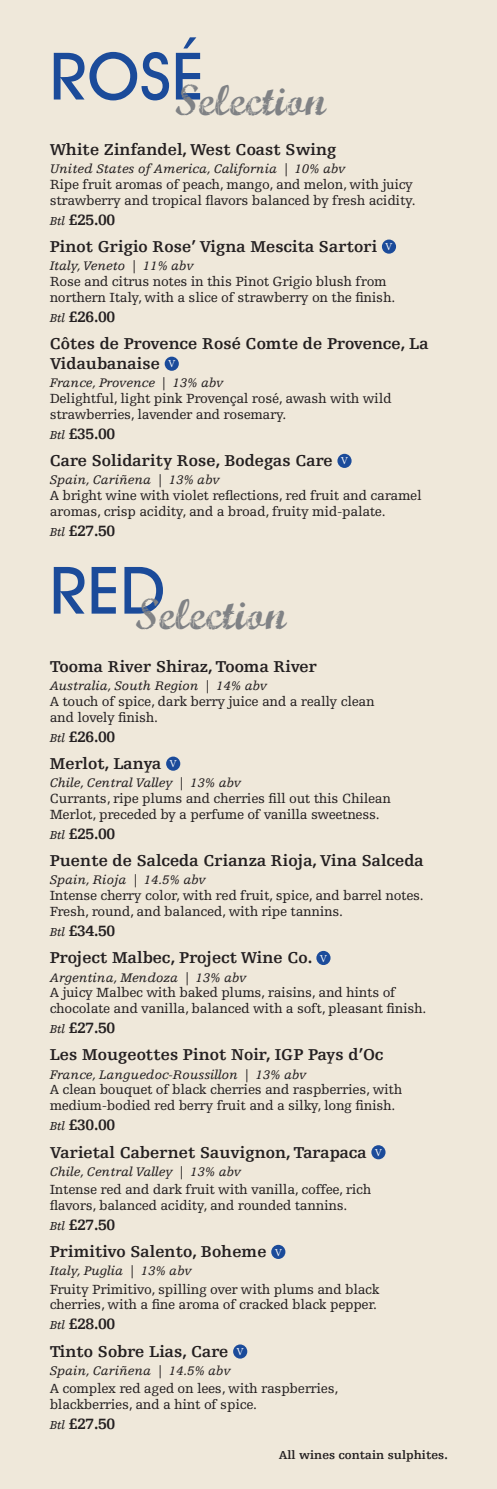
<style>
.page{position:relative;width:497px;height:1489px;background:#fff}
.page>*{position:absolute;margin:0;border:0;box-sizing:border-box;transform-origin:0 0}
.t1{font:43.57px "Marcelle Script";letter-spacing:.01em;color:#808285}
.t2{font:700 16.62px/19.9px "Egyptienne FLT Std";color:#231f20}
.t3{font:700 15.75px "Egyptienne FLT Std";letter-spacing:-.02em;color:#231f20}
.t4{font:14px/15.8px "Egyptienne FLT Std";letter-spacing:-.02em;color:#231f20}
.t5{font:italic 13.12px "Egyptienne FLT Std";color:#231f20}
.t6{font:700 12.25px "Egyptienne FLT Std";color:#231f20}
.s1{font-weight:400;font-style:italic;font-size:12.25px}
.s2{font-family:"Minion Pro";font-weight:400;font-size:10.67px;color:#fff}
</style>
<div class="page">
<div style="left:0;top:0;width:496px;height:1488px;background:#efe8da"></div>
<div style="left:381px;top:239px;width:14px;height:15px;background:#1b4b9a;border-radius:50%"></div>
<div style="left:164px;top:356px;width:15px;height:15px;background:#1b4b9a;border-radius:50%"></div>
<div style="left:337px;top:454px;width:14px;height:14px;background:#1b4b9a;border-radius:50%"></div>
<div style="left:166px;top:756px;width:14px;height:14px;background:#1b4b9a;border-radius:50%"></div>
<div style="left:316px;top:950px;width:14px;height:15px;background:#1b4b9a;border-radius:50%"></div>
<div style="left:371px;top:1145px;width:14px;height:14px;background:#1b4b9a;border-radius:50%"></div>
<div style="left:271px;top:1244px;width:14px;height:14px;background:#1b4b9a;border-radius:50%"></div>
<div style="left:233px;top:1344px;width:14px;height:14px;background:#1b4b9a;border-radius:50%"></div>
<h1 class="t1" style="left:50px;top:69px;width:278px"><sup>ROSÉ</sup>Selection</h1>
<p class="t2" style="left:50px;top:140px;width:288px">White Zinfandel, West Coast Swing</p>
<p class="t5" style="left:50px;top:161px;width:297px">United States of America, California | 10% abv</p>
<p class="t4" style="left:50px;top:176px;width:367px">Ripe fruit aromas of peach, mango, and melon, with juicy strawberry and tropical flavors balanced by fresh acidity.</p>
<p class="t3" style="left:50px;top:211px;width:67px"><span class="s1">Btl</span> £25.00</p>
<p class="t2" style="left:50px;top:237px;width:344px">Pinot Grigio Rose’ Vigna Mescita Sartori <span class="s2">V</span></p>
<p class="t5" style="left:50px;top:259px;width:145px">Italy, Veneto | 11% abv</p>
<p class="t4" style="left:50px;top:274px;width:346px">Rose and citrus notes in this Pinot Grigio blush from northern Italy, with a slice of strawberry on the finish.</p>
<p class="t3" style="left:50px;top:308px;width:67px"><span class="s1">Btl</span> £26.00</p>
<p class="t2" style="left:50px;top:334px;width:380px">Côtes de Provence Rosé Comte de Provence, La<br>Vidaubanaise <span class="s2">V</span></p>
<p class="t5" style="left:50px;top:376px;width:175px">France, Provence | 13% abv</p>
<p class="t4" style="left:50px;top:391px;width:343px">Delightful, light pink Provençal rosé, awash with wild strawberries, lavender and rosemary.</p>
<p class="t3" style="left:50px;top:425px;width:67px"><span class="s1">Btl</span> £35.00</p>
<p class="t2" style="left:50px;top:451px;width:300px">Care Solidarity Rose, Bodegas Care <span class="s2">V</span></p>
<p class="t5" style="left:50px;top:473px;width:171px">Spain, Cariñena | 13% abv</p>
<p class="t4" style="left:50px;top:488px;width:373px">A bright wine with violet reflections, red fruit and caramel aromas, crisp acidity, and a broad, fruity mid-palate.</p>
<p class="t3" style="left:50px;top:522px;width:67px"><span class="s1">Btl</span> £27.50</p>
<h1 class="t1" style="left:50px;top:583px;width:238px"><sup>RED</sup>Selection</h1>
<p class="t2" style="left:50px;top:656px;width:269px">Tooma River Shiraz, Tooma River</p>
<p class="t5" style="left:50px;top:678px;width:219px">Australia, South Region | 14% abv</p>
<p class="t4" style="left:50px;top:693px;width:326px">A touch of spice, dark berry juice and a really clean and lovely finish.</p>
<p class="t3" style="left:50px;top:727px;width:67px"><span class="s1">Btl</span> £26.00</p>
<p class="t2" style="left:50px;top:753px;width:129px">Merlot, Lanya <span class="s2">V</span></p>
<p class="t5" style="left:50px;top:775px;width:193px">Chile, Central Valley | 13% abv</p>
<p class="t4" style="left:50px;top:790px;width:342px">Currants, ripe plums and cherries fill out this Chilean<br>Merlot, preceded by a perfume of vanilla sweetness.</p>
<p class="t3" style="left:50px;top:824px;width:67px"><span class="s1">Btl</span> £25.00</p>
<p class="t2" style="left:50px;top:850px;width:375px">Puente de Salceda Crianza Rioja, Vina Salceda</p>
<p class="t5" style="left:50px;top:872px;width:157px">Spain, Rioja | 14.5% abv</p>
<p class="t4" style="left:50px;top:887px;width:375px">Intense cherry color, with red fruit, spice, and barrel notes.<br>Fresh, round, and balanced, with ripe tannins.</p>
<p class="t3" style="left:50px;top:922px;width:67px"><span class="s1">Btl</span> £34.50</p>
<p class="t2" style="left:50px;top:948px;width:279px">Project Malbec, Project Wine Co. <span class="s2">V</span></p>
<p class="t5" style="left:50px;top:970px;width:198px">Argentina, Mendoza | 13% abv</p>
<p class="t4" style="left:50px;top:984px;width:378px">A juicy Malbec with baked plums, raisins, and hints of chocolate and vanilla, balanced with a soft, pleasant finish.</p>
<p class="t3" style="left:50px;top:1019px;width:67px"><span class="s1">Btl</span> £27.50</p>
<p class="t2" style="left:50px;top:1045px;width:335px">Les Mougeottes Pinot Noir, IGP Pays d’Oc</p>
<p class="t5" style="left:50px;top:1067px;width:258px">France, Languedoc-Roussillon | 13% abv</p>
<p class="t4" style="left:50px;top:1082px;width:353px">A clean bouquet of black cherries and raspberries, with medium-bodied red berry fruit and a silky, long finish.</p>
<p class="t3" style="left:50px;top:1116px;width:67px"><span class="s1">Btl</span> £30.00</p>
<p class="t2" style="left:50px;top:1142px;width:333px">Varietal Cabernet Sauvignon, Tarapaca <span class="s2">V</span></p>
<p class="t5" style="left:50px;top:1164px;width:193px">Chile, Central Valley | 13% abv</p>
<p class="t4" style="left:50px;top:1181px;width:323px">Intense red and dark fruit with vanilla, coffee, rich flavors, balanced acidity, and rounded tannins.</p>
<p class="t3" style="left:50px;top:1215px;width:67px"><span class="s1">Btl</span> £27.50</p>
<p class="t2" style="left:50px;top:1241px;width:234px">Primitivo Salento, Boheme <span class="s2">V</span></p>
<p class="t5" style="left:50px;top:1263px;width:143px">Italy, Puglia | 13% abv</p>
<p class="t4" style="left:50px;top:1281px;width:331px">Fruity Primitivo, spilling over with plums and black cherries, with a fine aroma of cracked black pepper.</p>
<p class="t3" style="left:50px;top:1315px;width:67px"><span class="s1">Btl</span> £28.00</p>
<p class="t2" style="left:50px;top:1341px;width:195px">Tinto Sobre Lias, Care <span class="s2">V</span></p>
<p class="t5" style="left:50px;top:1363px;width:182px">Spain, Cariñena | 14.5% abv</p>
<p class="t4" style="left:50px;top:1380px;width:290px">A complex red aged on lees, with raspberries, blackberries, and a hint of spice.</p>
<p class="t3" style="left:50px;top:1415px;width:67px"><span class="s1">Btl</span> £27.50</p>
<p class="t6" style="left:278px;top:1448px;width:170px">All wines contain sulphites.</p>
</div>
